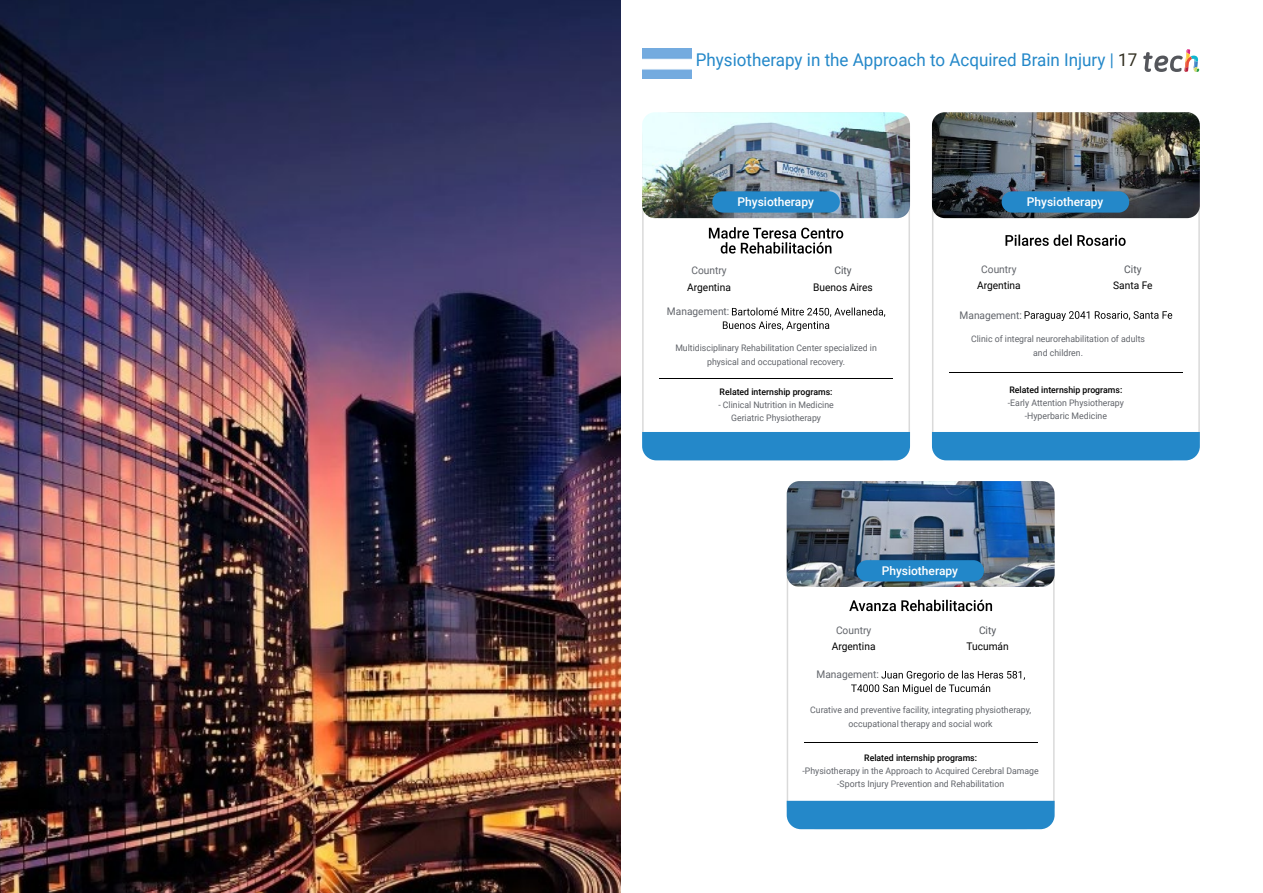
<style>
.page{position:relative;width:1263px;height:893px;background:#fff}
.page>*{position:absolute;margin:0;border:0;box-sizing:border-box;transform-origin:0 0}
.t1{font:17.55px "Roboto";color:#2488c9}
.t2{font:500 12px "Roboto";color:#fff}
.t3{font:10.5px "Roboto";color:#61646a}
.t4{font:10.5px "Roboto";color:#000}
.t5{font:10.5px "Roboto";color:#52555b}
.t6{font:9px/13.5px "Roboto";color:#61646a;text-align:center}
.t7{font:500 9px "Roboto";color:#000}
.s1{color:#312e20}
</style>
<div class="page">
<img style="left:0;top:0;width:621px;height:893px">
<svg style="left:642px;top:140px;width:269px;height:321px"></svg>
<img style="left:642px;top:112px;width:268px;height:106px">
<div style="left:712px;top:191px;width:128px;height:22px;background:#2488c9;border-radius:11px"></div>
<div style="left:642px;top:432px;width:268px;height:28px;background:#2488c9"></div>
<hr style="left:659px;top:379px;width:234px;height:1px;background:#000">
<svg style="left:709px;top:227px;width:134px;height:27px"></svg>
<svg style="left:723px;top:308px;width:162px;height:23px"></svg>
<svg style="left:931px;top:147px;width:269px;height:314px"></svg>
<img style="left:932px;top:112px;width:268px;height:106px">
<div style="left:1002px;top:191px;width:127px;height:22px;background:#2488c9;border-radius:11px"></div>
<div style="left:932px;top:432px;width:268px;height:28px;background:#2488c9"></div>
<hr style="left:949px;top:372px;width:234px;height:1px;background:#000">
<svg style="left:1005px;top:235px;width:120px;height:11px"></svg>
<svg style="left:1024px;top:311px;width:148px;height:10px"></svg>
<svg style="left:786px;top:490px;width:269px;height:340px"></svg>
<img style="left:787px;top:481px;width:267px;height:106px">
<div style="left:856px;top:560px;width:128px;height:21px;background:#2287c9;border-radius:11px"></div>
<div style="left:787px;top:801px;width:267px;height:28px;background:#2488c9"></div>
<hr style="left:804px;top:742px;width:233px;height:1px;background:#000">
<svg style="left:849px;top:600px;width:143px;height:11px"></svg>
<svg style="left:851px;top:671px;width:174px;height:23px"></svg>
<svg style="left:1143px;top:49px;width:56px;height:23px"></svg>
<h1 class="t1" style="left:696px;top:48px;width:443px">Physiotherapy in the Approach to Acquired Brain Injury | <span class="s1">17</span></h1>
<h2 class="t2" style="left:737px;top:194px;width:78px">Physiotherapy</h2>
<h2 class="t2" style="left:1027px;top:194px;width:78px">Physiotherapy</h2>
<p class="t3" style="left:691px;top:263px;width:37px">Country</p>
<p class="t4" style="left:687px;top:279px;width:45px">Argentina</p>
<p class="t5" style="left:834px;top:263px;width:19px">City</p>
<p class="t4" style="left:813px;top:279px;width:61px">Buenos Aires</p>
<p class="t3" style="left:981px;top:262px;width:37px">Country</p>
<p class="t4" style="left:977px;top:278px;width:45px">Argentina</p>
<p class="t5" style="left:1124px;top:262px;width:19px">City</p>
<p class="t4" style="left:1113px;top:278px;width:41px">Santa Fe</p>
<p class="t3" style="left:667px;top:304px;width:64px">Management:</p>
<p class="t6" style="left:675px;top:341px;width:203px">Multidisciplinary Rehabilitation Center specialized in physical and occupational recovery.</p>
<p class="t7" style="left:720px;top:385px;width:114px">Related internship programs:</p>
<p class="t6" style="left:718px;top:398px;width:117px">- Clinical Nutrition in Medicine<br>Geriatric Physiotherapy</p>
<p class="t3" style="left:959px;top:308px;width:64px">Management:</p>
<p class="t6" style="left:971px;top:332px;width:175px">Clinic of integral neurorehabilitation of adults and children.</p>
<p class="t7" style="left:1009px;top:383px;width:114px">Related internship programs:</p>
<p class="t6" style="left:1008px;top:396px;width:118px">-Early Attention Physiotherapy -Hyperbaric Medicine</p>
<h2 class="t2" style="left:882px;top:563px;width:78px">Physiotherapy</h2>
<p class="t3" style="left:836px;top:622px;width:37px">Country</p>
<p class="t4" style="left:832px;top:639px;width:45px">Argentina</p>
<p class="t5" style="left:979px;top:622px;width:19px">City</p>
<p class="t4" style="left:966px;top:639px;width:44px">Tucumán</p>
<p class="t3" style="left:816px;top:667px;width:64px">Management:</p>
<p class="t6" style="left:810px;top:703px;width:222px">Curative and preventive facility, integrating physiotherapy, occupational therapy and social work</p>
<p class="t7" style="left:864px;top:751px;width:114px">Related internship programs:</p>
<p class="t6" style="left:802px;top:764px;width:238px">-Physiotherapy in the Approach to Acquired Cerebral Damage -Sports Injury Prevention and Rehabilitation</p>
</div>
